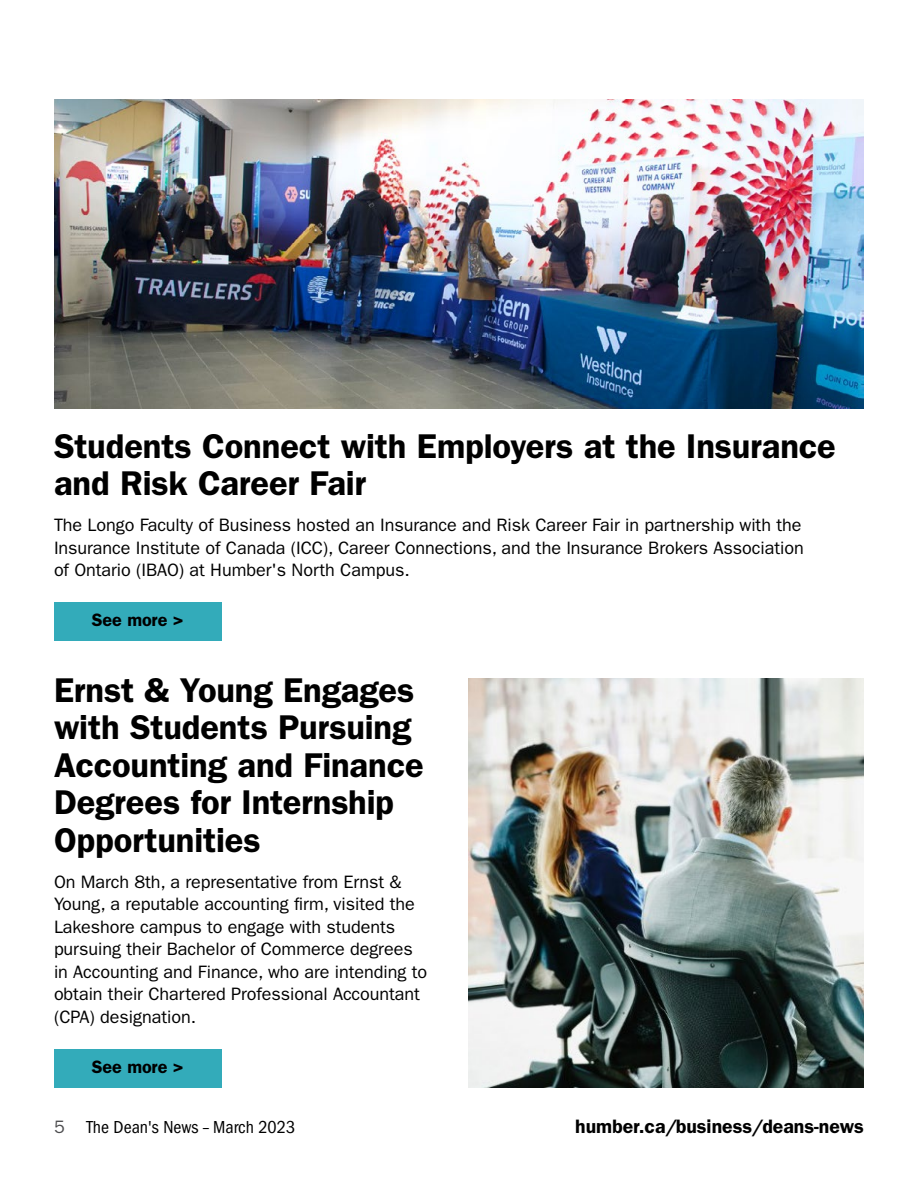
<style>
.page{position:relative;width:918px;height:1188px;background:#fff}
.page>*{position:absolute;margin:0;border:0;box-sizing:border-box;transform-origin:0 0}
.t1{font:600 34.5px/37.5px "ITC Franklin Gothic Std";letter-spacing:-.005em;color:#000}
.t2{font:600 19.5px "ITC Franklin Gothic Std";color:#000}
.t3{font:18px/22.5px "ITC Franklin Gothic Std";letter-spacing:-.005em;color:#000}
.t4{font:condensed 18px "ITC Franklin Gothic Std";color:#000}
.t5{font:600 18px "ITC Franklin Gothic Std";letter-spacing:-.005em;color:#000}
.s1{font-stretch:normal;color:#4d4d4f}
</style>
<div class="page">
<img style="left:468px;top:678px;width:396px;height:409px">
<img style="left:54px;top:100px;width:810px;height:308px">
<div style="left:54px;top:1049px;width:167px;height:38px;background:#33abba"></div>
<div style="left:54px;top:602px;width:167px;height:38px;background:#33abba"></div>
<h1 class="t1" style="left:54px;top:427px;width:783px">Students Connect with Employers at the Insurance and Risk Career Fair</h1>
<p class="t3" style="left:54px;top:514px;width:751px">The Longo Faculty of Business hosted an Insurance and Risk Career Fair in partnership with the<br>Insurance Institute of Canada (ICC), Career Connections, and the Insurance Brokers Association of Ontario (IBAO) at Humber's North Campus.</p>
<p class="t5" style="left:92px;top:609px;width:93px">See more &gt;</p>
<h1 class="t1" style="left:54px;top:671px;width:371px">Ernst &amp; Young Engages with Students Pursuing<br>Accounting and Finance<br>Degrees for Internship<br>Opportunities</h1>
<p class="t3" style="left:54px;top:870px;width:375px">On March 8th, a representative from Ernst &amp; Young, a reputable accounting firm, visited the Lakeshore campus to engage with students pursuing their Bachelor of Commerce degrees in Accounting and Finance, who are intending to obtain their Chartered Professional Accountant (CPA) designation.</p>
<p class="t5" style="left:92px;top:1056px;width:93px">See more &gt;</p>
<p class="t4" style="left:54px;top:1117px;width:243px"><span class="s1">5</span> The Dean's News – March 2023</p>
<p class="t2" style="left:575px;top:1115px;width:290px">humber.ca/business/deans-news</p>
</div>
